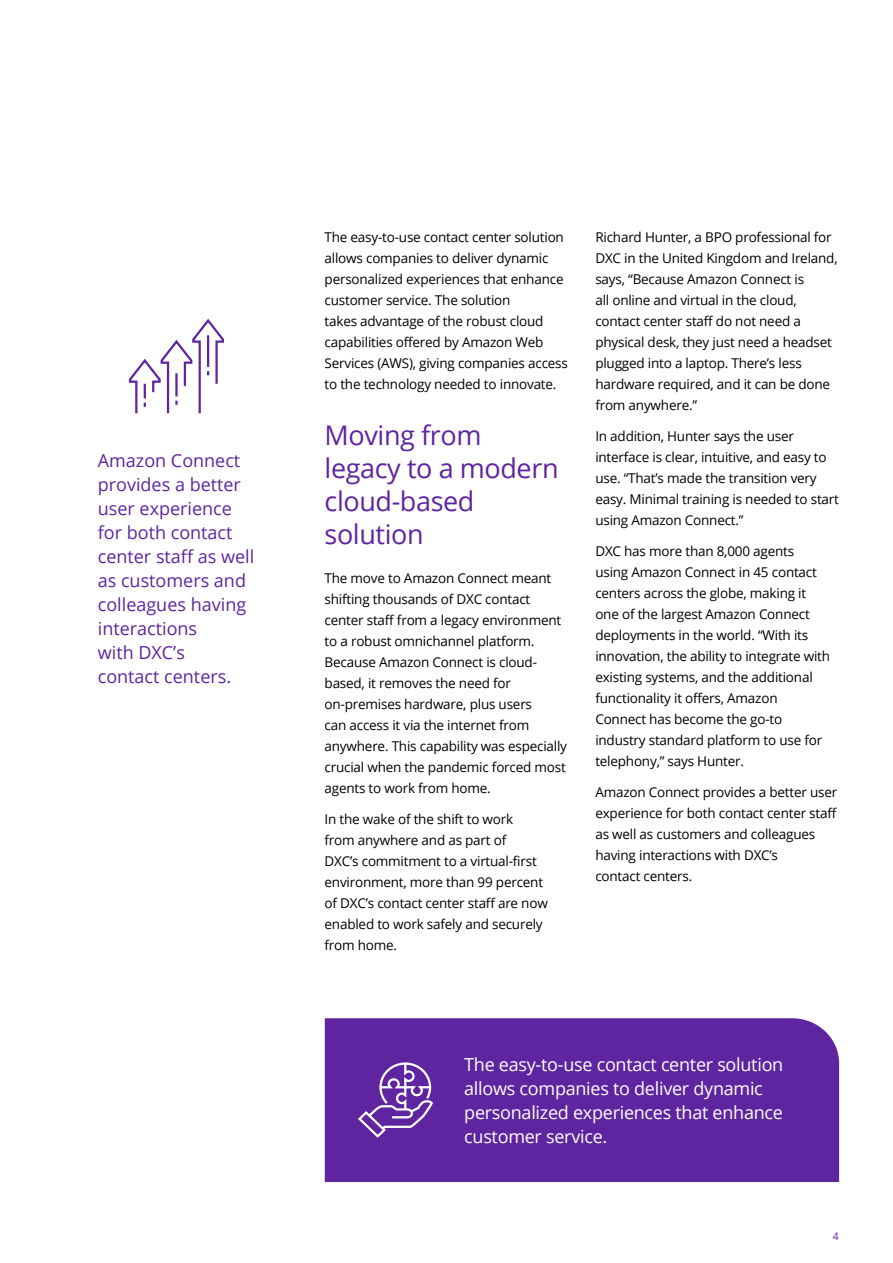
<style>
.page{position:relative;width:893px;height:1263px;background:#fff}
.page>*{position:absolute;margin:0;border:0;box-sizing:border-box;transform-origin:0 0}
.t1{font:27px/33px "Open Sans";letter-spacing:-.015em;color:#5f249f}
.t2{font:18px/24px "Open Sans";color:#5f249f}
.t3{font:18px/24px "Open Sans";letter-spacing:-.015em;color:#fff}
.t4{font:13.5px/21px "Open Sans";letter-spacing:-.015em;color:#000}
.t5{font:10.5px "Open Sans";color:#5f249f}
</style>
<div class="page">
<div style="left:325px;top:1018px;width:514px;height:164px;background:#5f249f"></div>
<svg style="left:128px;top:318px;width:96px;height:96px"></svg>
<svg style="left:356px;top:1061px;width:78px;height:78px;background:#7b4ab0"></svg>
<h2 class="t2" style="left:98px;top:448px;width:158px">Amazon Connect provides a better user experience for both contact center staff as well as customers and colleagues having interactions<br>with DXC’s<br>contact centers.</h2>
<p class="t4" style="left:325px;top:226px;width:245px">The easy-to-use contact center solution allows companies to deliver dynamic personalized experiences that enhance customer service. The solution<br>takes advantage of the robust cloud capabilities offered by Amazon Web Services (AWS), giving companies access to the technology needed to innovate.</p>
<h1 class="t1" style="left:325px;top:418px;width:235px">Moving from legacy to a modern cloud‑based solution</h1>
<p class="t4" style="left:325px;top:568px;width:244px">The move to Amazon Connect meant shifting thousands of DXC contact center staff from a legacy environment to a robust omnichannel platform.<br>Because Amazon Connect is cloud&shy;based, it removes the need for on-premises hardware, plus users<br>can access it via the internet from anywhere. This capability was especially crucial when the pandemic forced most agents to work from home.</p>
<p class="t4" style="left:325px;top:808px;width:225px">In the wake of the shift to work<br>from anywhere and as part of<br>DXC’s commitment to a virtual-first environment, more than 99 percent of DXC’s contact center staff are now enabled to work safely and securely from home.</p>
<p class="t4" style="left:595px;top:226px;width:244px">Richard Hunter, a BPO professional for DXC in the United Kingdom and Ireland, says, “Because Amazon Connect is<br>all online and virtual in the cloud, contact center staff do not need a physical desk, they just need a headset plugged into a laptop. There’s less hardware required, and it can be done from anywhere.”</p>
<p class="t4" style="left:595px;top:425px;width:245px">In addition, Hunter says the user interface is clear, intuitive, and easy to use. “That’s made the transition very easy. Minimal training is needed to start using Amazon Connect.”</p>
<p class="t4" style="left:595px;top:540px;width:236px">DXC has more than 8,000 agents using Amazon Connect in 45 contact centers across the globe, making it one of the largest Amazon Connect deployments in the world. “With its innovation, the ability to integrate with existing systems, and the additional functionality it offers, Amazon Connect has become the go-to industry standard platform to use for telephony,” says Hunter.</p>
<p class="t4" style="left:595px;top:781px;width:243px">Amazon Connect provides a better user experience for both contact center staff as well as customers and colleagues having interactions with DXC’s<br>contact centers.</p>
<h2 class="t3" style="left:464px;top:1052px;width:321px">The easy-to-use contact center solution allows companies to deliver dynamic personalized experiences that enhance customer service.</h2>
<p class="t5" style="left:833px;top:1229px;width:8px">4</p>
</div>
